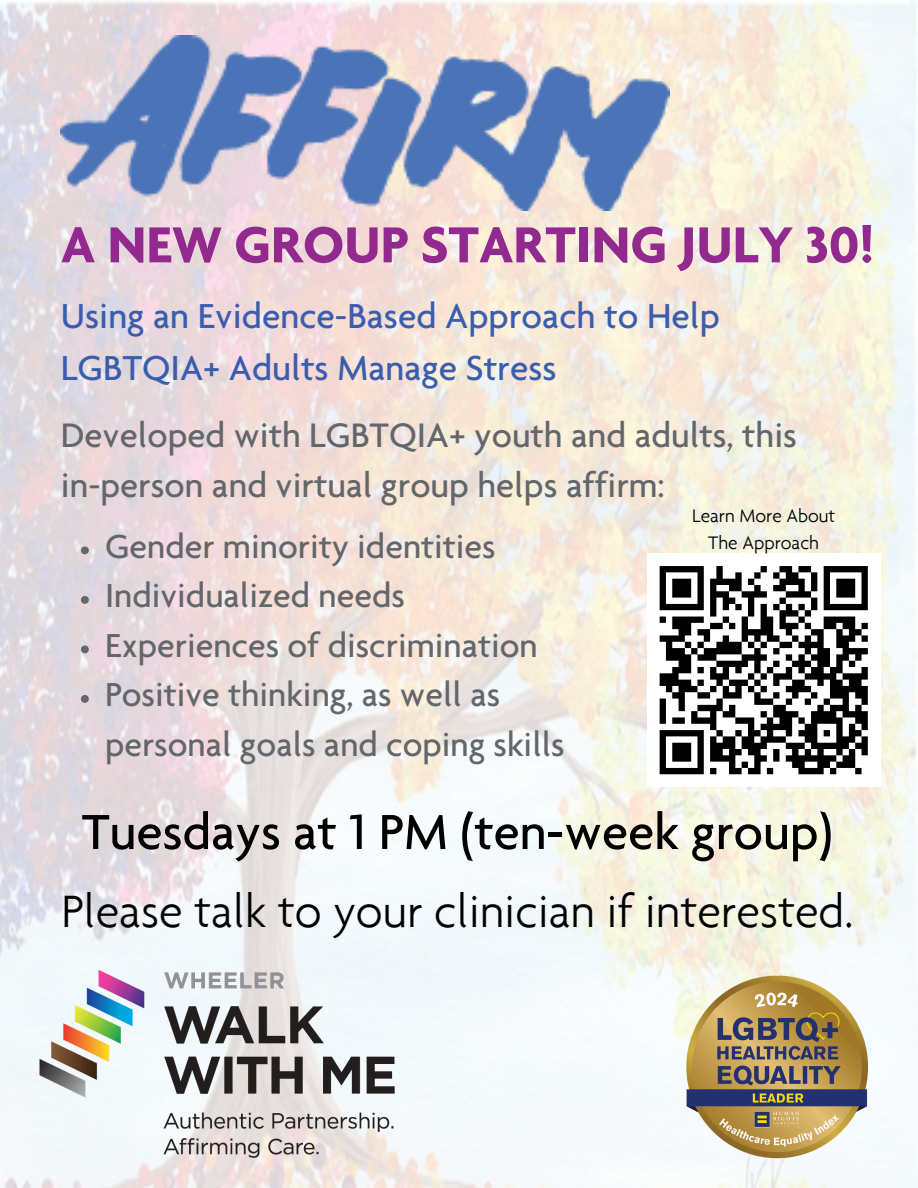
<style>
.page{position:relative;width:918px;height:1188px;background:#fff}
.page>*{position:absolute;margin:0;border:0;box-sizing:border-box;transform-origin:0 0}
.t1{font:700 54.75px "Agenda";color:#92298f}
.t2{font:500 53.25px "Agenda";color:#000}
.t3{font:300 48.75px "Agenda";color:#000}
.t4{font:500 37.5px/51.8px "Agenda";color:#3a5dae}
.t5{font:500 36.75px/50.7px "Agenda";color:#63666a}
.t6{font:500 36px/49.5px "Agenda";color:#63666a}
.t7{font:300 19.5px "Agenda";color:#000}
</style>
<div class="page">
<img style="left:0;top:0;width:918px;height:1188px">
<img style="left:0;top:940px;width:433px;height:248px">
<img style="left:675px;top:962px;width:206px;height:205px">
<svg style="left:81px;top:546px;width:8px;height:8px"></svg>
<svg style="left:81px;top:596px;width:8px;height:8px"></svg>
<svg style="left:81px;top:645px;width:8px;height:8px"></svg>
<svg style="left:81px;top:695px;width:8px;height:8px"></svg>
<img style="left:61px;top:35px;width:608px;height:176px">
<div style="left:647px;top:553px;width:233px;height:234px;background:#fff"></div>
<svg style="left:659px;top:566px;width:209px;height:209px"></svg>
<p class="t1" style="left:61px;top:211px;width:815px">A NEW GROUP STARTING JULY 30!</p>
<p class="t4" style="left:61px;top:294px;width:661px">Using an Evidence-Based Approach to Help<br>LGBTQIA+ Adults Manage Stress</p>
<p class="t5" style="left:61px;top:413px;width:738px">Developed with LGBTQIA+ youth and adults, this in-person and virtual group helps affirm:</p>
<p class="t7" style="left:692px;top:504px;width:145px">Learn More About</p>
<p class="t7" style="left:708px;top:531px;width:112px">The Approach</p>
<h1 class="t6" style="left:105px;top:525px;width:392px">Gender minority identities</h1>
<h3 class="t6" style="left:105px;top:575px;width:301px">Individualized needs</h3>
<h3 class="t6" style="left:105px;top:624px;width:434px">Experiences of discrimination</h3>
<p class="t6" style="left:105px;top:674px;width:461px">Positive thinking, as well as personal goals and coping skills</p>
<h2 class="t2" style="left:82px;top:811px;width:752px">Tuesdays at 1 PM (ten-week group)</h2>
<h2 class="t3" style="left:61px;top:882px;width:794px">Please talk to your clinician if interested.</h2>
</div>
